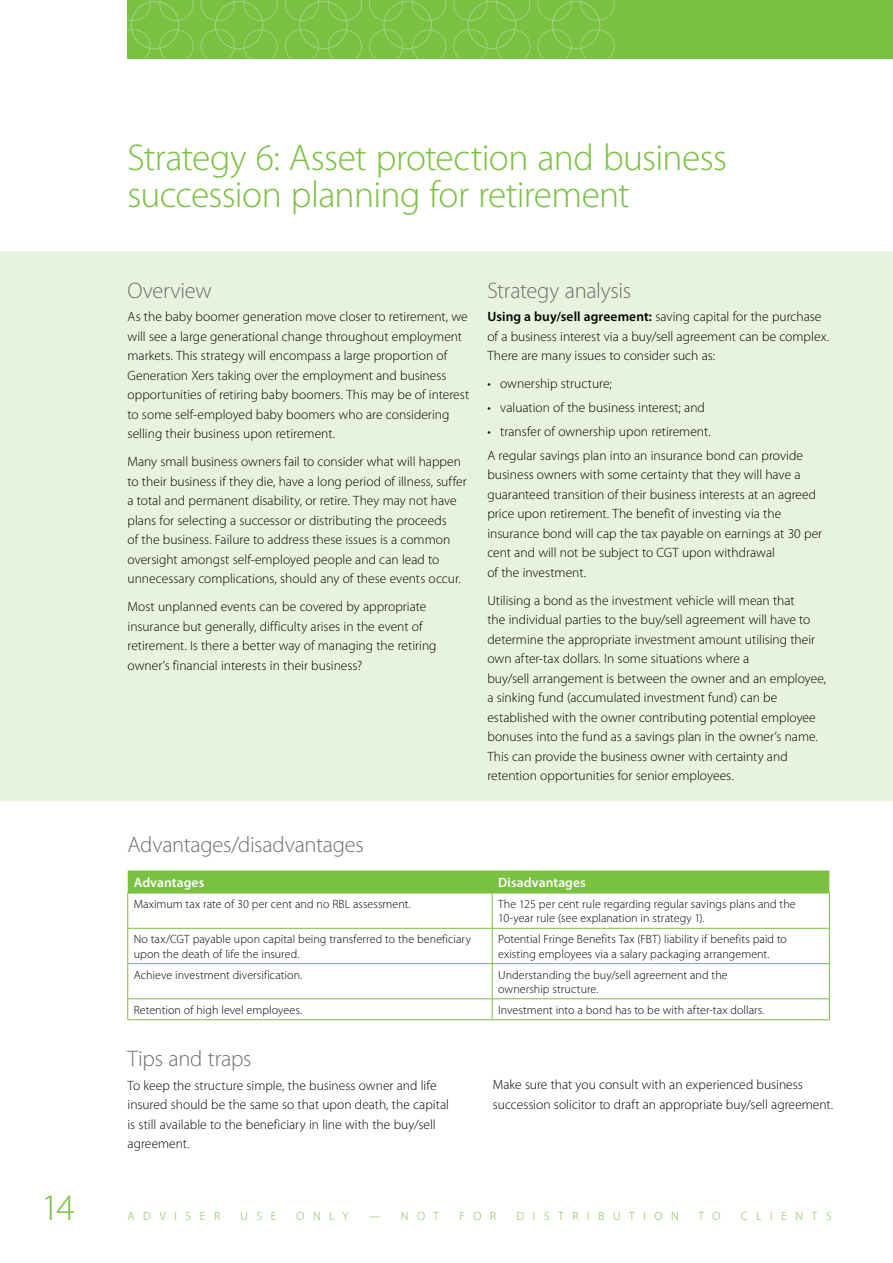
<style>
.page{position:relative;width:893px;height:1263px;background:#fff}
.page>*{position:absolute;margin:0;border:0;box-sizing:border-box;transform-origin:0 0}
.t1{font:300 37.5px/37.5px "Myriad Pro";letter-spacing:-.02em;color:#7ac142}
.t2{font:300 22.5px "Myriad Pro";letter-spacing:-.01em;color:#6d6f71}
.t3{font:300 13.5px/19.5px "Myriad Pro";color:#000}
.t4{font:600 13.5px "Myriad Pro";letter-spacing:.01em;color:#fff}
.t5{font:300 12px/14.2px "Myriad Pro";letter-spacing:.005em;color:#000}
.t6{font:300 12px "Myriad Pro";letter-spacing:.72em;color:#7ac142}
.s1{font-weight:600}
</style>
<div class="page">
<div style="left:128px;top:0;width:765px;height:58px;background:#7ac142"></div>
<svg style="left:128px;top:0;width:66px;height:58px"></svg>
<svg style="left:200px;top:0;width:78px;height:58px"></svg>
<svg style="left:285px;top:0;width:77px;height:58px"></svg>
<svg style="left:369px;top:0;width:77px;height:58px"></svg>
<svg style="left:453px;top:0;width:78px;height:58px"></svg>
<svg style="left:537px;top:0;width:78px;height:58px"></svg>
<div style="left:0;top:251px;width:893px;height:550px;background:#e8f3de"></div>
<div style="left:128px;top:870px;width:701px;height:23px;background:#7ac142"></div>
<hr style="left:128px;top:893px;width:364px;height:1px;background:#7ac142">
<hr style="left:492px;top:893px;width:338px;height:1px;background:#7ac142">
<hr style="left:492px;top:893px;width:1px;height:35px;background:#7ac142">
<hr style="left:128px;top:928px;width:364px;height:1px;background:#7ac142">
<hr style="left:492px;top:928px;width:337px;height:1px;background:#7ac142">
<hr style="left:492px;top:928px;width:1px;height:35px;background:#7ac142">
<hr style="left:128px;top:963px;width:364px;height:1px;background:#7ac142">
<hr style="left:492px;top:963px;width:337px;height:1px;background:#7ac142">
<hr style="left:492px;top:964px;width:1px;height:34px;background:#7ac142">
<svg style="left:492px;top:999px;width:1px;height:20px"></svg>
<hr style="left:128px;top:998px;width:364px;height:1px;background:#7ac142">
<hr style="left:492px;top:998px;width:338px;height:1px;background:#7ac142">
<hr style="left:128px;top:1019px;width:364px;height:1px;background:#7ac142">
<hr style="left:492px;top:1019px;width:338px;height:1px;background:#7ac142">
<hr style="left:127px;top:893px;width:1px;height:35px;background:#7ac142">
<hr style="left:829px;top:893px;width:1px;height:35px;background:#7ac142">
<hr style="left:127px;top:928px;width:1px;height:35px;background:#7ac142">
<hr style="left:829px;top:928px;width:1px;height:35px;background:#7ac142">
<hr style="left:127px;top:963px;width:1px;height:35px;background:#7ac142">
<hr style="left:829px;top:963px;width:1px;height:35px;background:#7ac142">
<svg style="left:127px;top:999px;width:1px;height:20px"></svg>
<svg style="left:829px;top:999px;width:1px;height:20px"></svg>
<h1 class="t1" style="left:41px;top:1189px;width:35px">14</h1>
<h1 class="t1" style="left:128px;top:139px;width:601px">Strategy 6: Asset protection and business succession planning for retirement</h1>
<h2 class="t2" style="left:128px;top:278px;width:86px">Overview</h2>
<p class="t3" style="left:128px;top:307px;width:343px">As the baby boomer generation move closer to retirement, we will see a large generational change throughout employment markets. This strategy will encompass a large proportion of Generation Xers taking over the employment and business opportunities of retiring baby boomers. This may be of interest to some self-employed baby boomers who are considering selling their business upon retirement.</p>
<p class="t3" style="left:128px;top:452px;width:341px">Many small business owners fail to consider what will happen to their business if they die, have a long period of illness, suffer a total and permanent disability, or retire. They may not have plans for selecting a successor or distributing the proceeds<br>of the business. Failure to address these issues is a common oversight amongst self-employed people and can lead to unnecessary complications, should any of these events occur.</p>
<p class="t3" style="left:128px;top:597px;width:311px">Most unplanned events can be covered by appropriate insurance but generally, difficulty arises in the event of retirement. Is there a better way of managing the retiring owner’s financial interests in their business?</p>
<h2 class="t2" style="left:487px;top:278px;width:145px">Strategy analysis</h2>
<p class="t3" style="left:487px;top:307px;width:343px"><span class="s1">Using a buy/sell agreement:</span> saving capital for the purchase of a business interest via a buy/sell agreement can be complex.<br>There are many issues to consider such as:</p>
<p class="t3" style="left:487px;top:374px;width:126px">• ownership structure;</p>
<p class="t3" style="left:487px;top:398px;width:219px">• valuation of the business interest; and</p>
<p class="t3" style="left:487px;top:420px;width:317px;line-height:23.7px">• transfer of ownership upon retirement.<br>A regular savings plan into an insurance bond can provide</p>
<p class="t3" style="left:487px;top:465px;width:336px">business owners with some certainty that they will have a guaranteed transition of their business interests at an agreed price upon retirement. The benefit of investing via the insurance bond will cap the tax payable on earnings at 30 per cent and will not be subject to CGT upon withdrawal<br>of the investment.</p>
<p class="t3" style="left:487px;top:590px;width:340px">Utilising a bond as the investment vehicle will mean that<br>the individual parties to the buy/sell agreement will have to determine the appropriate investment amount utilising their own after-tax dollars. In some situations where a<br>buy/sell arrangement is between the owner and an employee, a sinking fund (accumulated investment fund) can be established with the owner contributing potential employee bonuses into the fund as a savings plan in the owner’s name.<br>This can provide the business owner with certainty and retention opportunities for senior employees.</p>
<h2 class="t2" style="left:128px;top:832px;width:238px">Advantages/disadvantages</h2>
<p class="t4" style="left:134px;top:875px;width:72px">Advantages</p>
<p class="t4" style="left:498px;top:875px;width:89px">Disadvantages</p>
<p class="t5" style="left:134px;top:897px;width:278px">Maximum tax rate of 30 per cent and no RBL assessment.</p>
<p class="t5" style="left:498px;top:897px;width:299px">The 125 per cent rule regarding regular savings plans and the<br>10-year rule (see explanation in strategy 1).</p>
<p class="t5" style="left:134px;top:932px;width:339px">No tax/CGT payable upon capital being transferred to the beneficiary upon the death of life the insured.</p>
<p class="t5" style="left:498px;top:932px;width:290px">Potential Fringe Benefits Tax (FBT) liability if benefits paid to existing employees via a salary packaging arrangement.</p>
<p class="t5" style="left:134px;top:968px;width:170px">Achieve investment diversification.</p>
<p class="t5" style="left:498px;top:968px;width:231px">Understanding the buy/sell agreement and the ownership structure.</p>
<p class="t5" style="left:134px;top:1003px;width:170px">Retention of high level employees.</p>
<p class="t5" style="left:498px;top:1003px;width:268px">Investment into a bond has to be with after-tax dollars.</p>
<h2 class="t2" style="left:128px;top:1046px;width:125px">Tips and traps</h2>
<p class="t3" style="left:128px;top:1076px;width:323px">To keep the structure simple, the business owner and life insured should be the same so that upon death, the capital is still available to the beneficiary in line with the buy/sell agreement.</p>
<p class="t3" style="left:493px;top:1075px;width:342px">Make sure that you consult with an experienced business succession solicitor to draft an appropriate buy/sell agreement.</p>
<p class="t6" style="left:128px;top:1210px;width:94px">ADVISER</p>
<p class="t6" style="left:240px;top:1210px;width:37px">USE</p>
<p class="t6" style="left:296px;top:1210px;width:54px">ONLY</p>
<p class="t6" style="left:369px;top:1210px;width:72px">— NOT</p>
<p class="t6" style="left:459px;top:1210px;width:38px">FOR</p>
<p class="t6" style="left:516px;top:1210px;width:164px">DISTRIBUTION</p>
<p class="t6" style="left:699px;top:1210px;width:23px">T O</p>
<p class="t6" style="left:741px;top:1210px;width:92px">CLIENTS</p>
</div>
